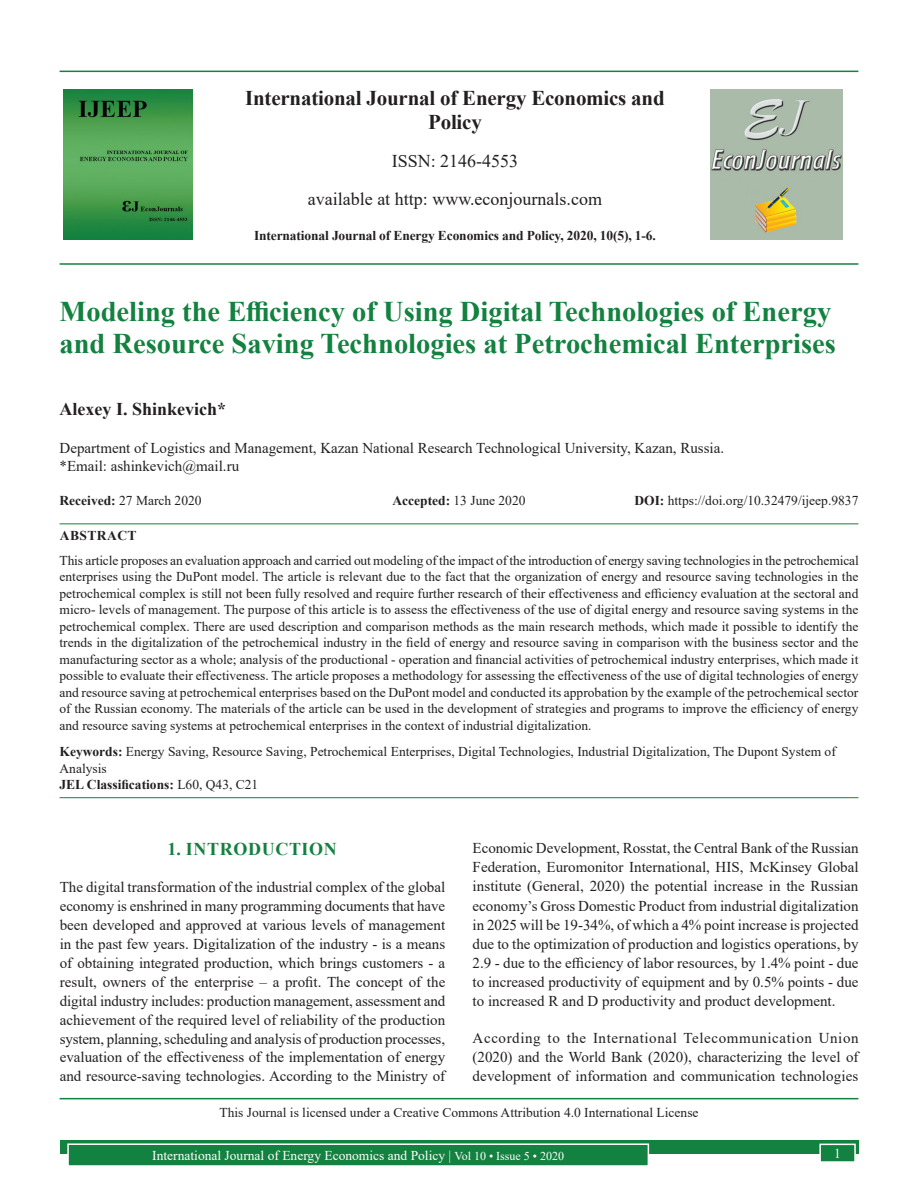
<style>
.page{position:relative;width:918px;height:1188px;background:#fff}
.page>*{position:absolute;margin:0;border:0;box-sizing:border-box;transform-origin:0 0}
.AT{font:700 28.5px/31.5px "Times New Roman";color:#13813f}
.JN{font:700 21px/24px "Times New Roman";letter-spacing:-.01em;color:#231f20;text-align:center}
.ISSN{font:18px "Times New Roman";color:#231f20}
.AU{font:700 18px "Times New Roman";color:#231f20}
.t1{font:700 18px "Times New Roman";letter-spacing:.035em;color:#13813f}
.TX{font:15px/18.9px "Times New Roman";color:#231f20;text-align:justify}
.AFF{font:15px/18px "Times New Roman";color:#231f20}
.ABS{font:13.5px/16.5px "Times New Roman";color:#231f20;text-align:justify}
.KWD{font:13.5px/16.2px "Times New Roman";color:#231f20}
.HIS{font:13.5px "Times New Roman";color:#231f20}
.CCA{font:13.5px "Times New Roman";color:#231f20}
.Folio{font:13.5px "Times New Roman";color:#fff}
.JD{font:700 13.5px "Times New Roman";letter-spacing:-.01em;color:#231f20}
.ABSH{font:700 13.5px "Times New Roman";letter-spacing:.035em;color:#231f20}
.s1{font-weight:700}
.s2{font-size:12px}
</style>
<div class="page">
<div style="left:60px;top:1140px;width:798px;height:13px;background:#13813f"></div>
<div style="left:68px;top:1144px;width:580px;height:22px;background:#13813f"></div>
<div style="left:67px;top:1143px;width:582px;height:24px;border:2px solid #fff"></div>
<div style="left:820px;top:1144px;width:35px;height:18px;background:#13813f"></div>
<div style="left:819px;top:1144px;width:37px;height:19px;border:2px solid #fff"></div>
<hr style="left:60px;top:71px;width:798px;height:1px;background:#13813f">
<hr style="left:60px;top:263px;width:798px;height:2px;background:#13813f">
<img style="left:64px;top:89px;width:129px;height:151px">
<img style="left:711px;top:89px;width:132px;height:150px">
<hr style="left:60px;top:523px;width:798px;height:1px;background:#13813f">
<hr style="left:60px;top:797px;width:798px;height:1px;background:#13813f">
<hr style="left:60px;top:1098px;width:798px;height:1px;background:#13813f">
<p class="JN" style="left:245px;top:85px;width:421px">International Journal of Energy Economics and<br>Policy</p>
<p class="ISSN" style="left:392px;top:148px;width:128px">ISSN: 2146-4553</p>
<p class="ISSN" style="left:308px;top:186px;width:296px">available at http: www.econjournals.com</p>
<p class="JD" style="left:254px;top:226px;width:403px">International Journal of Energy Economics and Policy, 2020, 10(5), 1-6.</p>
<p class="AT" style="left:60px;top:295px;width:778px">Modeling the Efficiency of Using Digital Technologies of Energy and Resource Saving Technologies at Petrochemical Enterprises</p>
<p class="AU" style="left:60px;top:396px;width:168px">Alexey I. Shinkevich*</p>
<p class="AFF" style="left:60px;top:438px;width:666px">Department of Logistics and Management, Kazan National Research Technological University, Kazan, Russia. *Email: ashinkevich@mail.ru</p>
<p class="HIS" style="left:60px;top:491px;width:144px"><span class="s1">Received:</span> 27 March 2020</p>
<p class="HIS" style="left:392px;top:491px;width:135px"><span class="s1">Accepted:</span> 13 June 2020</p>
<p class="HIS" style="left:634px;top:491px;width:226px"><span class="s1">DOI:</span> https://doi.org/10.32479/ijeep.9837</p>
<p class="ABSH" style="left:60px;top:525px;width:78px">ABSTRACT</p>
<p class="ABS" style="left:60px;top:552px;width:801px">This article proposes an evaluation approach and carried out modeling of the impact of the introduction of energy saving technologies in the petrochemical enterprises using the DuPont model. The article is relevant due to the fact that the organization of energy and resource saving technologies in the petrochemical complex is still not been fully resolved and require further research of their effectiveness and efficiency evaluation at the sectoral and micro- levels of management. The purpose of this article is to assess the effectiveness of the use of digital energy and resource saving systems in the petrochemical complex. There are used description and comparison methods as the main research methods, which made it possible to identify the trends in the digitalization of the petrochemical industry in the field of energy and resource saving in comparison with the business sector and the manufacturing sector as a whole; analysis of the productional - operation and financial activities of petrochemical industry enterprises, which made it possible to evaluate their effectiveness. The article proposes a methodology for assessing the effectiveness of the use of digital technologies of energy and resource saving at petrochemical enterprises based on the DuPont model and conducted its approbation by the example of the petrochemical sector of the Russian economy. The materials of the article can be used in the development of strategies and programs to improve the efficiency of energy and resource saving systems at petrochemical enterprises in the context of industrial digitalization.</p>
<p class="KWD" style="left:60px;top:743px;width:778px"><span class="s1">Keywords:</span> Energy Saving, Resource Saving, Petrochemical Enterprises, Digital Technologies, Industrial Digitalization, The Dupont System of<br>Analysis<br><span class="s1">JEL Classifications:</span> L60, Q43, С21</p>
<h1 class="t1" style="left:168px;top:836px;width:171px">1. INTRODUCTION</h1>
<p class="TX" style="left:60px;top:877px;width:387px">The digital transformation of the industrial complex of the global economy is enshrined in many programming documents that have been developed and approved at various levels of management in the past few years. Digitalization of the industry - is a means of obtaining integrated production, which brings customers - a result, owners of the enterprise – a profit. The concept of the digital industry includes: production management, assessment and achievement of the required level of reliability of the production system, planning, scheduling and analysis of production processes, evaluation of the effectiveness of the implementation of energy and resource-saving technologies. According to the Ministry of</p>
<p class="TX" style="left:473px;top:838px;width:388px">Economic Development, Rosstat, the Central Bank of the Russian Federation, Euromonitor International, HIS, McKinsey Global institute (General, 2020) the potential increase in the Russian economy’s Gross Domestic Product from industrial digitalization in 2025 will be 19-34%, of which a 4% point increase is projected due to the optimization of production and logistics operations, by 2.9 - due to the efficiency of labor resources, by 1.4% point - due to increased productivity of equipment and by 0.5% points - due to increased R and D productivity and product development.</p>
<p class="TX" style="left:473px;top:1028px;width:388px">According to the International Telecommunication Union (2020) and the World Bank (2020), characterizing the level of development of information and communication technologies</p>
<p class="CCA" style="left:219px;top:1103px;width:481px">This Journal is licensed under a Creative Commons Attribution 4.0 International License</p>
<p class="Folio" style="left:152px;top:1146px;width:413px">International Journal of Energy Economics and Policy | <span class="s2">Vol 10 • Issue 5 • 2020</span></p>
<p class="Folio" style="left:834px;top:1144px;width:8px">1</p>
</div>
